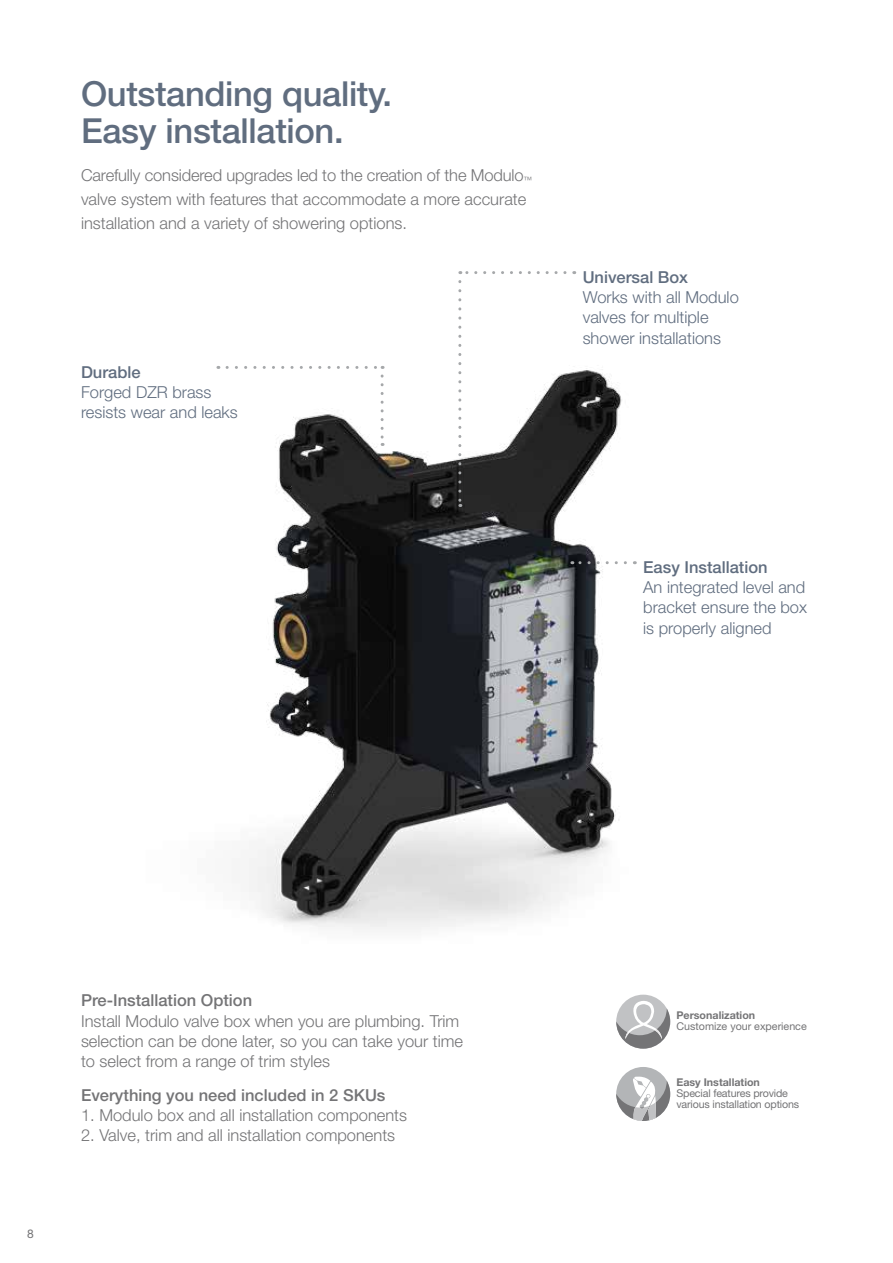
<style>
.page{position:relative;width:893px;height:1263px;background:#fff}
.page>*{position:absolute;margin:0;border:0;box-sizing:border-box;transform-origin:0 0}
.t1{font:500 34.5px/37.5px "Helvetica Neue LT Std";letter-spacing:-.01em;color:#606d7f}
.t2{font:300 16.5px/24px "Helvetica Neue LT Std";color:#747476}
.t3{font:300 16.5px/20.2px "Helvetica Neue LT Std";color:#606d7f}
.t4{font:500 16.5px "Helvetica Neue LT Std";color:#747476}
.t5{font:500 16.5px "Helvetica Neue LT Std";color:#606d7f}
.t6{font:12px "Helvetica Neue LT Std";color:#747476}
.t7{font:10.65px/10.6px "Helvetica Neue";letter-spacing:-.015em;color:#747476}
.t8{font:700 10.65px "Helvetica Neue";color:#747476}
</style>
<div class="page">
<img style="left:216px;top:290px;width:421px;height:640px">
<svg style="left:227px;top:366px;width:156px;height:3px"></svg>
<svg style="left:381px;top:376px;width:3px;height:70px"></svg>
<svg style="left:572px;top:561px;width:53px;height:3px"></svg>
<svg style="left:460px;top:271px;width:105px;height:3px"></svg>
<svg style="left:458px;top:282px;width:3px;height:225px"></svg>
<div style="left:616px;top:995px;width:54px;height:54px;background:#c1c2c4;border-radius:50%"></div>
<svg style="left:616px;top:1000px;width:54px;height:49px"></svg>
<div style="left:616px;top:1067px;width:54px;height:54px;background:#b3b5b7;border-radius:50%"></div>
<svg style="left:616px;top:1076px;width:54px;height:45px"></svg>
<h1 class="t1" style="left:81px;top:74px;width:313px">Outstanding quality.<br>Easy installation.</h1>
<p class="t2" style="left:81px;top:162px;width:453px">Carefully considered upgrades led to the creation of the Modulo<sub>™ </sub>valve system with features that accommodate a more accurate installation and a variety of showering options.</p>
<p class="t5" style="left:81px;top:362px;width:61px">Durable</p>
<p class="t3" style="left:81px;top:382px;width:158px">Forged DZR brass resists wear and leaks</p>
<p class="t5" style="left:583px;top:267px;width:107px">Universal Box</p>
<p class="t3" style="left:583px;top:287px;width:158px">Works with all Modulo valves for multiple shower installations</p>
<p class="t5" style="left:643px;top:557px;width:126px">Easy Installation</p>
<p class="t3" style="left:643px;top:577px;width:165px;text-align:justify">An integrated level and bracket ensure the box is properly aligned</p>
<p class="t6" style="left:27px;top:1226px;width:8px">8</p>
<p class="t4" style="left:81px;top:991px;width:173px">Pre-Installation Option</p>
<p class="t2" style="left:81px;top:1010px;width:384px;line-height:20.2px">Install Modulo valve box when you are plumbing. Trim selection can be done later, so you can take your time to select from a range of trim styles</p>
<p class="t4" style="left:81px;top:1085px;width:306px">Everything you need included in 2 SKUs</p>
<p class="t2" style="left:81px;top:1103px;width:328px">1. Modulo box and all installation components</p>
<p class="t2" style="left:81px;top:1123px;width:316px">2. Valve, trim and all installation components</p>
<p class="t8" style="left:676px;top:1009px;width:80px">Personalization</p>
<p class="t7" style="left:676px;top:1021px;width:132px">Customize your experience</p>
<p class="t8" style="left:676px;top:1076px;width:85px">Easy Installation</p>
<p class="t7" style="left:676px;top:1088px;width:124px">Special features provide various installation options</p>
</div>
